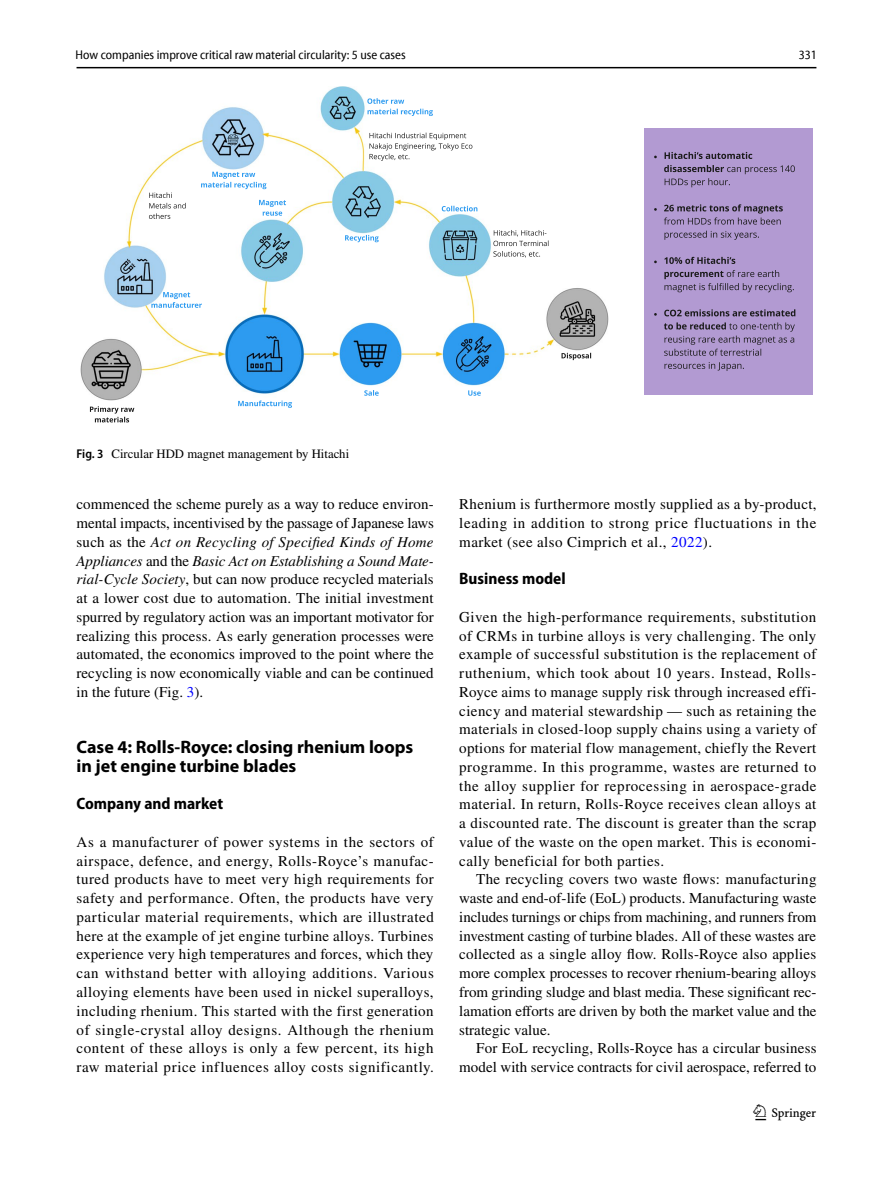
<style>
.page{position:relative;width:893px;height:1187px;background:#fff}
.page>*{position:absolute;margin:0;border:0;box-sizing:border-box;transform-origin:0 0}
.t1{font:22.5px "Springnew Regular 3";color:#000}
.t2{font:700 18px/18.8px "Myriad Pro";color:#000}
.t3{font:700 semi-condensed 16.5px "Myriad Pro";color:#000}
.t4{font:15px/18.8px "STIX";letter-spacing:.01em;color:#000;text-align:justify}
.t5{font:semi-condensed 12.75px "Myriad Pro Unic";color:#000}
.t6{font:12.75px "STIX";color:#000}
.s1{font-family:"Myriad Pro";font-weight:600;font-stretch:semi-condensed}
.s2{font-style:italic}
.s3{color:#00f}
</style>
<div class="page">
<hr style="left:77px;top:67px;width:739px;height:1px;background:#000">
<img style="left:81px;top:87px;width:527px;height:313px">
<svg style="left:238px;top:400px;width:54px;height:8px"></svg>
<svg style="left:364px;top:390px;width:15px;height:5px"></svg>
<svg style="left:468px;top:390px;width:13px;height:5px"></svg>
<svg style="left:561px;top:353px;width:30px;height:7px"></svg>
<svg style="left:442px;top:206px;width:35px;height:5px"></svg>
<svg style="left:345px;top:235px;width:34px;height:7px"></svg>
<svg style="left:259px;top:200px;width:27px;height:16px"></svg>
<svg style="left:201px;top:172px;width:65px;height:17px"></svg>
<svg style="left:151px;top:292px;width:51px;height:16px"></svg>
<svg style="left:493px;top:230px;width:55px;height:27px"></svg>
<svg style="left:149px;top:192px;width:37px;height:27px"></svg>
<svg style="left:369px;top:133px;width:103px;height:28px"></svg>
<svg style="left:367px;top:98px;width:66px;height:18px"></svg>
<svg style="left:90px;top:406px;width:44px;height:16px"></svg>
<div style="left:644px;top:128px;width:168px;height:266px;background:#b29ad2"></div>
<svg style="left:664px;top:152px;width:88px;height:7px"></svg>
<svg style="left:664px;top:165px;width:131px;height:22px"></svg>
<svg style="left:664px;top:204px;width:119px;height:20px"></svg>
<svg style="left:664px;top:231px;width:95px;height:9px"></svg>
<svg style="left:664px;top:257px;width:71px;height:7px"></svg>
<svg style="left:664px;top:270px;width:130px;height:22px"></svg>
<svg style="left:664px;top:309px;width:131px;height:7px"></svg>
<svg style="left:664px;top:322px;width:131px;height:34px"></svg>
<svg style="left:664px;top:362px;width:80px;height:9px"></svg>
<p class="t5" style="left:76px;top:50px;width:332px">How companies improve critical raw material circularity: 5 use cases</p>
<p class="t5" style="left:799px;top:50px;width:20px">331</p>
<p class="t6" style="left:77px;top:444px;width:274px"><span class="s1">Fig. 3</span> Circular HDD magnet management by Hitachi</p>
<p class="t4" style="left:77px;top:496px;width:359px">commenced the scheme purely as a way to reduce environ&shy;mental impacts, incentivised by the passage of Japanese laws such as the <span class="s2">Act on Recycling of Specified Kinds of Home Appliances</span> and the <span class="s2">Basic Act on Establishing a Sound Mate&shy;rial-Cycle Society</span>, but can now produce recycled materials at a lower cost due to automation. The initial investment spurred by regulatory action was an important motivator for realizing this process. As early generation processes were automated, the economics improved to the point where the recycling is now economically viable and can be continued in the future (Fig. <span class="s3">3</span>).</p>
<p class="t2" style="left:77px;top:737px;width:338px">Case 4: Rolls‑Royce: closing rhenium loops in jet engine turbine blades</p>
<p class="t3" style="left:77px;top:794px;width:148px">Company and market</p>
<p class="t4" style="left:77px;top:833px;width:359px">As a manufacturer of power systems in the sectors of airspace, defence, and energy, Rolls-Royce’s manufac&shy;tured products have to meet very high requirements for safety and performance. Often, the products have very particular material requirements, which are illustrated here at the example of jet engine turbine alloys. Turbines experience very high temperatures and forces, which they can withstand better with alloying additions. Various alloying elements have been used in nickel superalloys, including rhenium. This started with the first generation of single-crystal alloy designs. Although the rhenium content of these alloys is only a few percent, its high raw material price influences alloy costs significantly.</p>
<p class="t4" style="left:459px;top:496px;width:359px">Rhenium is furthermore mostly supplied as a by-product, leading in addition to strong price fluctuations in the market (see also Cimprich et al., <span class="s3">2022</span>).</p>
<p class="t3" style="left:459px;top:569px;width:108px">Business model</p>
<p class="t4" style="left:459px;top:608px;width:359px">Given the high-performance requirements, substitution of CRMs in turbine alloys is very challenging. The only example of successful substitution is the replacement of ruthenium, which took about 10 years. Instead, Rolls-Royce aims to manage supply risk through increased effi&shy;ciency and material stewardship — such as retaining the materials in closed-loop supply chains using a variety of options for material flow management, chiefly the Revert programme. In this programme, wastes are returned to the alloy supplier for reprocessing in aerospace-grade material. In return, Rolls-Royce receives clean alloys at a discounted rate. The discount is greater than the scrap value of the waste on the open market. This is economi&shy;cally beneficial for both parties.</p>
<p class="t4" style="left:459px;top:871px;width:359px;text-indent:17px">The recycling covers two waste flows: manufacturing waste and end-of-life (EoL) products. Manufacturing waste includes turnings or chips from machining, and runners from investment casting of turbine blades. All of these wastes are collected as a single alloy flow. Rolls-Royce also applies more complex processes to recover rhenium-bearing alloys from grinding sludge and blast media. These significant rec&shy;lamation efforts are driven by both the market value and the strategic value.</p>
<p class="t4" style="left:459px;top:1039px;width:359px;text-align:right">For EoL recycling, Rolls-Royce has a circular business model with service contracts for civil aerospace, referred to</p>
<h1 class="t1" style="left:755px;top:1104px;width:62px">1 3</h1>
</div>
